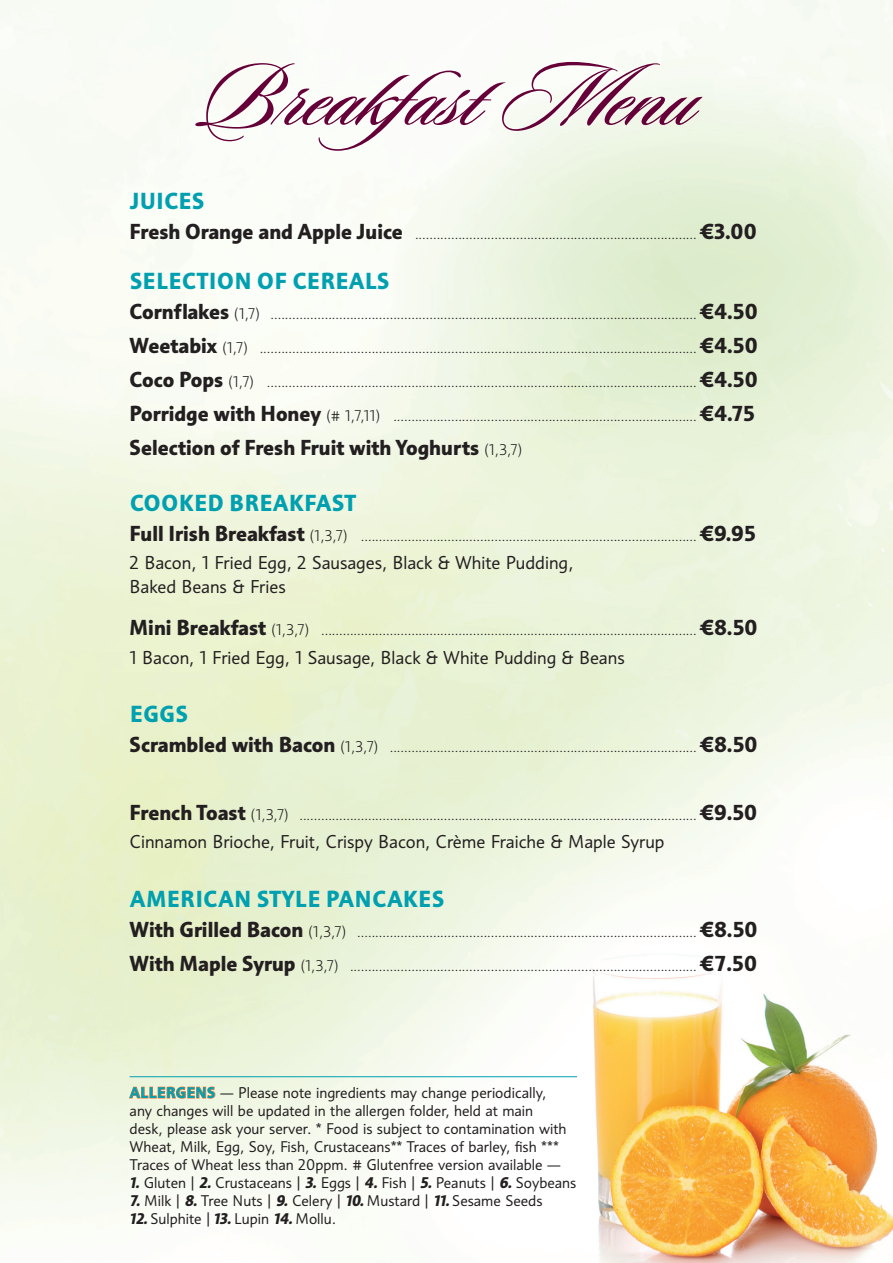
<style>
.page{position:relative;width:893px;height:1263px;background:#fff}
.page>*{position:absolute;margin:0;border:0;box-sizing:border-box;transform-origin:0 0}
.t1{font:500 93px "Sloop Script Pro";color:#650038}
.t2{font:700 22.5px "Informa Pro";letter-spacing:.03em;color:#00a0b0}
.t3{font:700 21px "Informa Pro";color:#231f20}
.t4{font:18px/24px "Informa Pro";color:#231f20}
.t5{font:15px/18px "Informa Pro";color:#231f20}
.t6{font:12px "Informa Pro";color:#231f20}
.s1{font-weight:700;font-size:21px}
.s2{font-weight:300;font-size:15px}
.s3{font-weight:700;color:#f3702a}
.s4{font-weight:700;font-style:italic}
</style>
<div class="page">
<img style="left:0;top:0;width:893px;height:1263px">
<hr style="left:130px;top:1076px;width:447px;height:1px;background:#00a0b0">
<h1 class="t1" style="left:197px;top:38px;width:501px">Breakfast Menu</h1>
<h2 class="t2" style="left:130px;top:187px;width:76px">JUICES</h2>
<p class="t6" style="left:130px;top:227px;width:628px"><span class="s1">Fresh Orange and Apple Juice</span> .............................................................................. <span class="s1">€3.00</span></p>
<h2 class="t2" style="left:130px;top:267px;width:261px">SELECTION OF CEREALS</h2>
<p class="t6" style="left:130px;top:307px;width:630px"><span class="s1">Cornflakes</span> <span class="s2">(1,7)</span> ...................................................................................................................... <span class="s1">€4.50</span></p>
<p class="t6" style="left:130px;top:341px;width:630px"><span class="s1">Weetabix</span> <span class="s2">(1,7)</span> ......................................................................................................................... <span class="s1">€4.50</span></p>
<p class="t6" style="left:130px;top:375px;width:630px"><span class="s1">Coco Pops</span> <span class="s2">(1,7)</span> ....................................................................................................................... <span class="s1">€4.50</span></p>
<p class="t6" style="left:130px;top:409px;width:627px"><span class="s1">Porridge with Honey</span> <span class="s2">(# 1,7,11)</span> .................................................................................... <span class="s1">€4.75</span></p>
<h3 class="t3" style="left:130px;top:434px;width:394px">Selection of Fresh Fruit with Yoghurts <span class="s2">(1,3,7)</span></h3>
<h2 class="t2" style="left:130px;top:489px;width:228px">COOKED BREAKFAST</h2>
<p class="t6" style="left:130px;top:529px;width:628px"><span class="s1">Full Irish Breakfast</span> <span class="s2">(1,3,7)</span> ............................................................................................. <span class="s1">€9.95</span></p>
<h3 class="t4" style="left:130px;top:550px;width:445px">2 Bacon, 1 Fried Egg, 2 Sausages, Black &amp; White Pudding,<br>Baked Beans &amp; Fries</h3>
<p class="t6" style="left:130px;top:624px;width:629px"><span class="s1">Mini Breakfast</span> <span class="s2">(1,3,7)</span> ........................................................................................................ <span class="s1">€8.50</span></p>
<h3 class="t4" style="left:130px;top:645px;width:497px">1 Bacon, 1 Fried Egg, 1 Sausage, Black &amp; White Pudding &amp; Beans</h3>
<h2 class="t2" style="left:130px;top:701px;width:60px">EGGS</h2>
<p class="t6" style="left:130px;top:741px;width:629px"><span class="s1">Scrambled with Bacon</span> <span class="s2">(1,3,7)</span> ..................................................................................... <span class="s1">€8.50</span></p>
<p class="t6" style="left:130px;top:809px;width:629px"><span class="s1">French Toast</span> <span class="s2">(1,3,7)</span> .............................................................................................................. <span class="s1">€9.50</span></p>
<h3 class="t4" style="left:130px;top:830px;width:536px">Cinnamon Brioche, Fruit, Crispy Bacon, Crème Fraiche &amp; Maple Syrup</h3>
<h2 class="t2" style="left:130px;top:885px;width:316px">AMERICAN STYLE PANCAKES</h2>
<p class="t6" style="left:130px;top:925px;width:629px"><span class="s1">With Grilled Bacon</span> <span class="s2">(1,3,7)</span> .............................................................................................. <span class="s1">€8.50</span></p>
<p class="t6" style="left:130px;top:959px;width:629px"><span class="s1">With Maple Syrup</span> <span class="s2">(1,3,7)</span> ................................................................................................ <span class="s1">€7.50</span></p>
<p class="t5" style="left:130px;top:1083px;width:438px"><span class="s3">ALLERGENS</span> — Please note ingredients may change periodically, any changes will be updated in the allergen folder, held at main desk, please ask your server. * Food is subject to contamination with Wheat, Milk, Egg, Soy, Fish, Crustaceans** Traces of barley, fish *** Traces of Wheat less than 20ppm. # Glutenfree version available —</p>
<p class="t5" style="left:130px;top:1173px;width:448px"><span class="s4">1.</span> Gluten | <span class="s4">2.</span> Crustaceans | <span class="s4">3.</span> Eggs | <span class="s4">4.</span> Fish | <span class="s4">5.</span> Peanuts | <span class="s4">6.</span> Soybeans</p>
<p class="t5" style="left:130px;top:1191px;width:415px"><span class="s4">7.</span> Milk | <span class="s4">8.</span> Tree Nuts | <span class="s4">9.</span> Celery | <span class="s4">10.</span> Mustard | <span class="s4">11.</span> Sesame Seeds</p>
<p class="t5" style="left:130px;top:1209px;width:208px"><span class="s4">12.</span> Sulphite | <span class="s4">13.</span> Lupin <span class="s4">14.</span> Mollu.</p>
</div>
